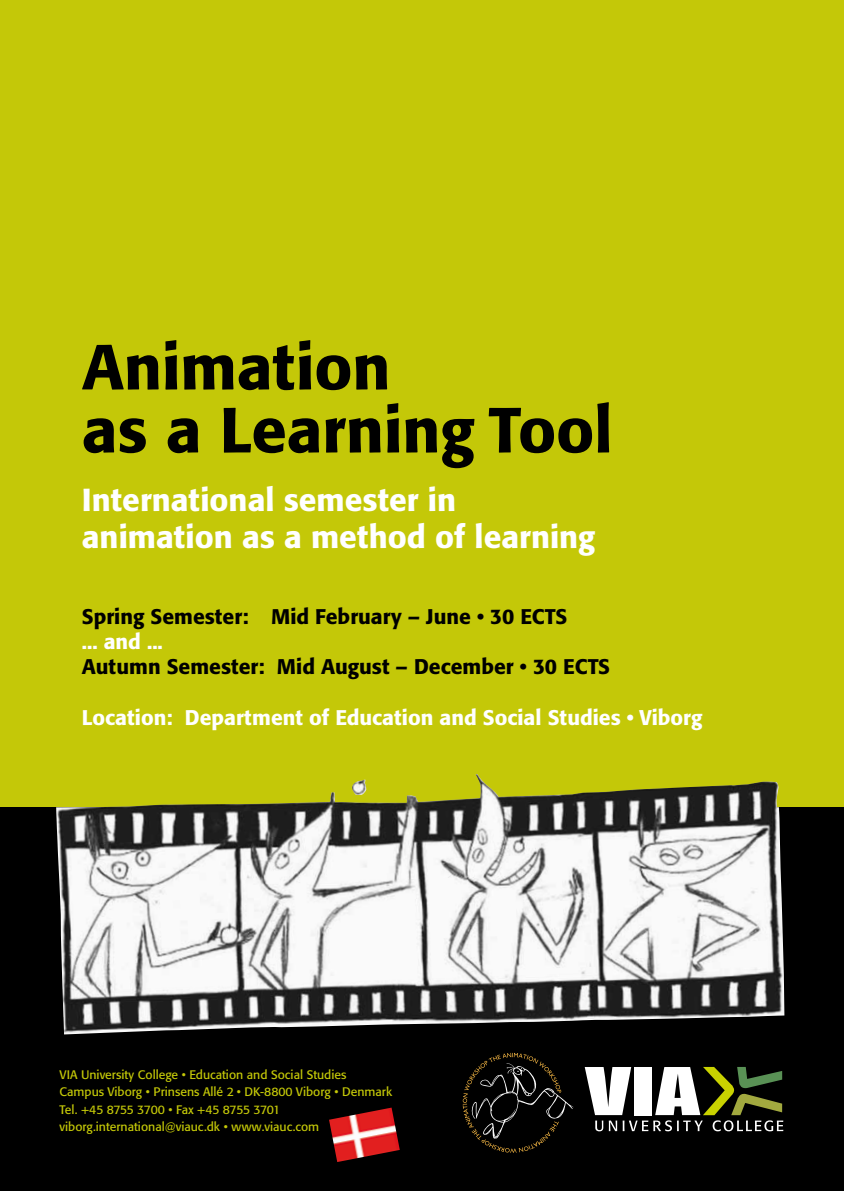
<style>
.page{position:relative;width:844px;height:1191px;background:#fff}
.page>*{position:absolute;margin:0;border:0;box-sizing:border-box;transform-origin:0 0}
.t1{font:500 63px/63px "Formata BQ";color:#000}
.t2{font:500 31.5px/37.8px "Formata BQ";color:#fff}
.t3{font:500 21px "Formata BQ";color:#000}
.t4{font:500 21px "Formata BQ";color:#fff}
.t5{font:12.25px/17.5px "Formata BQ";color:#c4c808}
</style>
<div class="page">
<div style="left:0;top:0;width:843px;height:824px;background:#c4c808"></div>
<div style="left:0;top:807px;width:843px;height:384px;background:#000"></div>
<img style="left:56px;top:774px;width:728px;height:260px">
<svg style="left:462px;top:1052px;width:111px;height:100px"></svg>
<svg style="left:584px;top:1067px;width:199px;height:64px"></svg>
<img style="left:329px;top:1107px;width:70px;height:55px">
<h1 class="t1" style="left:82px;top:335px;width:532px">Animation<br>as a Learning Tool</h1>
<h2 class="t2" style="left:82px;top:480px;width:515px">International semester in animation as a method of learning</h2>
<h3 class="t3" style="left:82px;top:603px;width:486px">Spring Semester: Mid February – June • 30 ECTS</h3>
<h3 class="t4" style="left:82px;top:629px;width:82px">... and ...</h3>
<h3 class="t3" style="left:82px;top:654px;width:529px">Autumn Semester: Mid August – December • 30 ECTS</h3>
<h3 class="t4" style="left:82px;top:704px;width:622px">Location: Department of Education and Social Studies • Viborg</h3>
<p class="t5" style="left:60px;top:1065px;width:334px">VIA University College • Education and Social Studies Campus Viborg • Prinsens Allé 2 • DK-8800 Viborg • Denmark Tel. +45 8755 3700 • Fax +45 8755 3701 viborg.international@viauc.dk • www.viauc.com</p>
</div>
